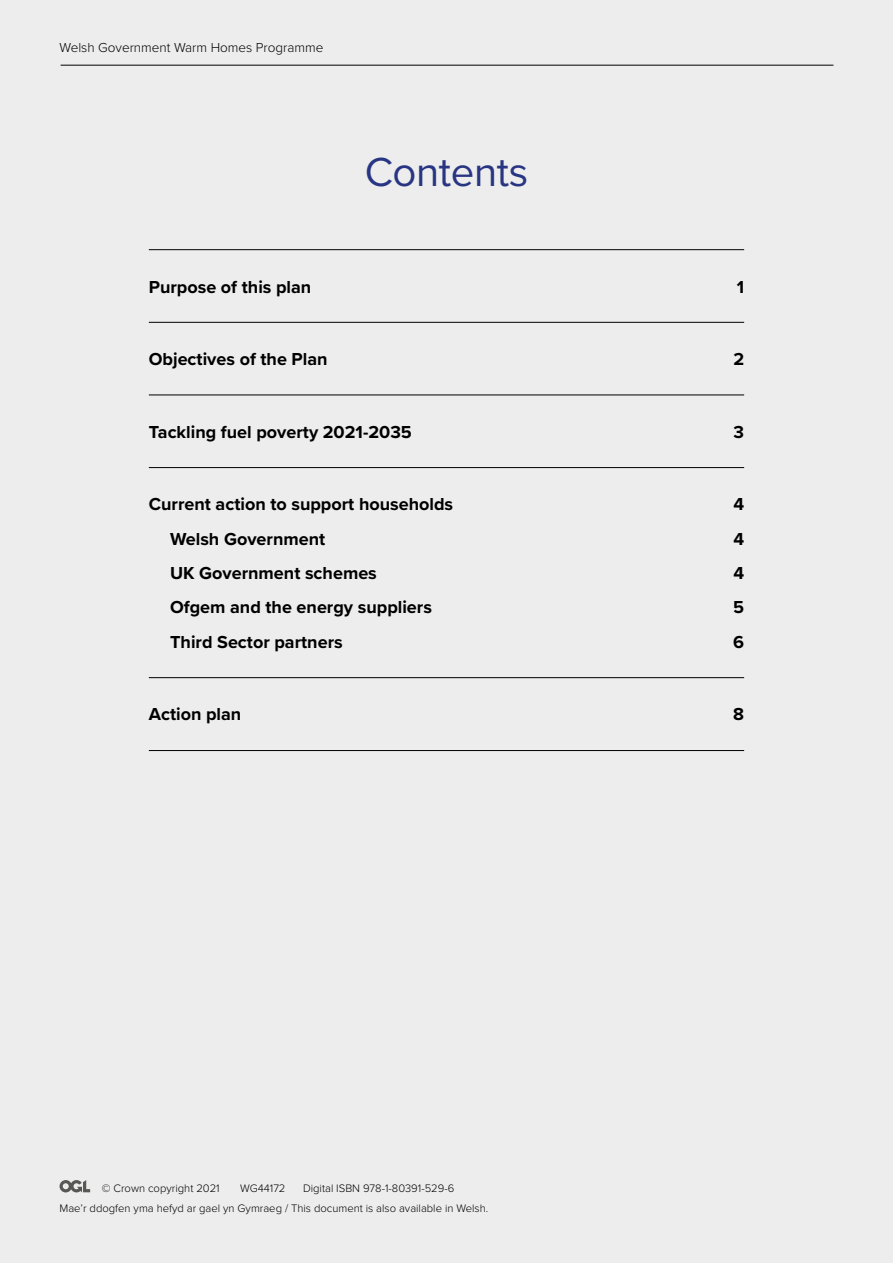
<style>
.page{position:relative;width:893px;height:1263px;background:#ededed}
.page>*{position:absolute;margin:0;border:0;box-sizing:border-box;transform-origin:0 0}
.H1_Headings{font:42px "Proxima Nova";letter-spacing:-.01em;color:#283583}
.Line_Above_List{font:700 18px "Proxima Nova";color:#000}
.No_line___indented{font:700 18px "Proxima Nova";color:#000}
.Line_Above_and_Below{font:700 18px "Proxima Nova";color:#000}
.Header_Left{font:300 13.5px "Proxima Nova";color:#000}
.Credits{font:300 11.25px "Proxima Nova";color:#000}
</style>
<div class="page">
<hr style="left:149px;top:249px;width:595px;height:1px;background:#000">
<hr style="left:149px;top:322px;width:595px;height:1px;background:#000">
<hr style="left:149px;top:395px;width:595px;height:1px;background:#000">
<hr style="left:149px;top:467px;width:595px;height:1px;background:#000">
<hr style="left:149px;top:677px;width:595px;height:1px;background:#000">
<hr style="left:149px;top:750px;width:595px;height:1px;background:#000">
<hr style="left:61px;top:65px;width:772px;height:1px;background:#000">
<svg style="left:60px;top:1180px;width:30px;height:12px"></svg>
<p class="Header_Left" style="left:60px;top:38px;width:266px">Welsh Government Warm Homes Programme</p>
<h1 class="H1_Headings" style="left:365px;top:141px;width:165px">Contents</h1>
<p class="Line_Above_List" style="left:149px;top:273px;width:164px">Purpose of this plan</p>
<p class="Line_Above_List" style="left:737px;top:273px;width:9px">1</p>
<p class="Line_Above_List" style="left:149px;top:346px;width:180px">Objectives of the Plan</p>
<p class="Line_Above_List" style="left:733px;top:346px;width:12px">2</p>
<p class="Line_Above_List" style="left:149px;top:418px;width:265px">Tackling fuel poverty 2021-2035</p>
<p class="Line_Above_List" style="left:734px;top:418px;width:12px">3</p>
<p class="Line_Above_List" style="left:149px;top:491px;width:306px">Current action to support households</p>
<p class="Line_Above_List" style="left:733px;top:491px;width:12px">4</p>
<p class="No_line___indented" style="left:170px;top:525px;width:157px">Welsh Government</p>
<p class="No_line___indented" style="left:733px;top:525px;width:12px">4</p>
<p class="No_line___indented" style="left:170px;top:560px;width:208px">UK Government schemes</p>
<p class="No_line___indented" style="left:733px;top:560px;width:12px">4</p>
<p class="No_line___indented" style="left:170px;top:594px;width:263px">Ofgem and the energy suppliers</p>
<p class="No_line___indented" style="left:733px;top:594px;width:12px">5</p>
<p class="No_line___indented" style="left:170px;top:628px;width:174px">Third Sector partners</p>
<p class="No_line___indented" style="left:733px;top:628px;width:12px">6</p>
<p class="Line_Above_and_Below" style="left:149px;top:701px;width:94px">Action plan</p>
<p class="Line_Above_and_Below" style="left:733px;top:701px;width:12px">8</p>
<p class="Credits" style="left:102px;top:1180px;width:119px">© Crown copyright 2021</p>
<p class="Credits" style="left:240px;top:1180px;width:47px">WG44172</p>
<p class="Credits" style="left:303px;top:1180px;width:153px">Digital ISBN 978-1-80391-529-6</p>
<p class="Credits" style="left:60px;top:1200px;width:430px">Mae’r ddogfen yma hefyd ar gael yn Gymraeg / This document is also available in Welsh.</p>
</div>
